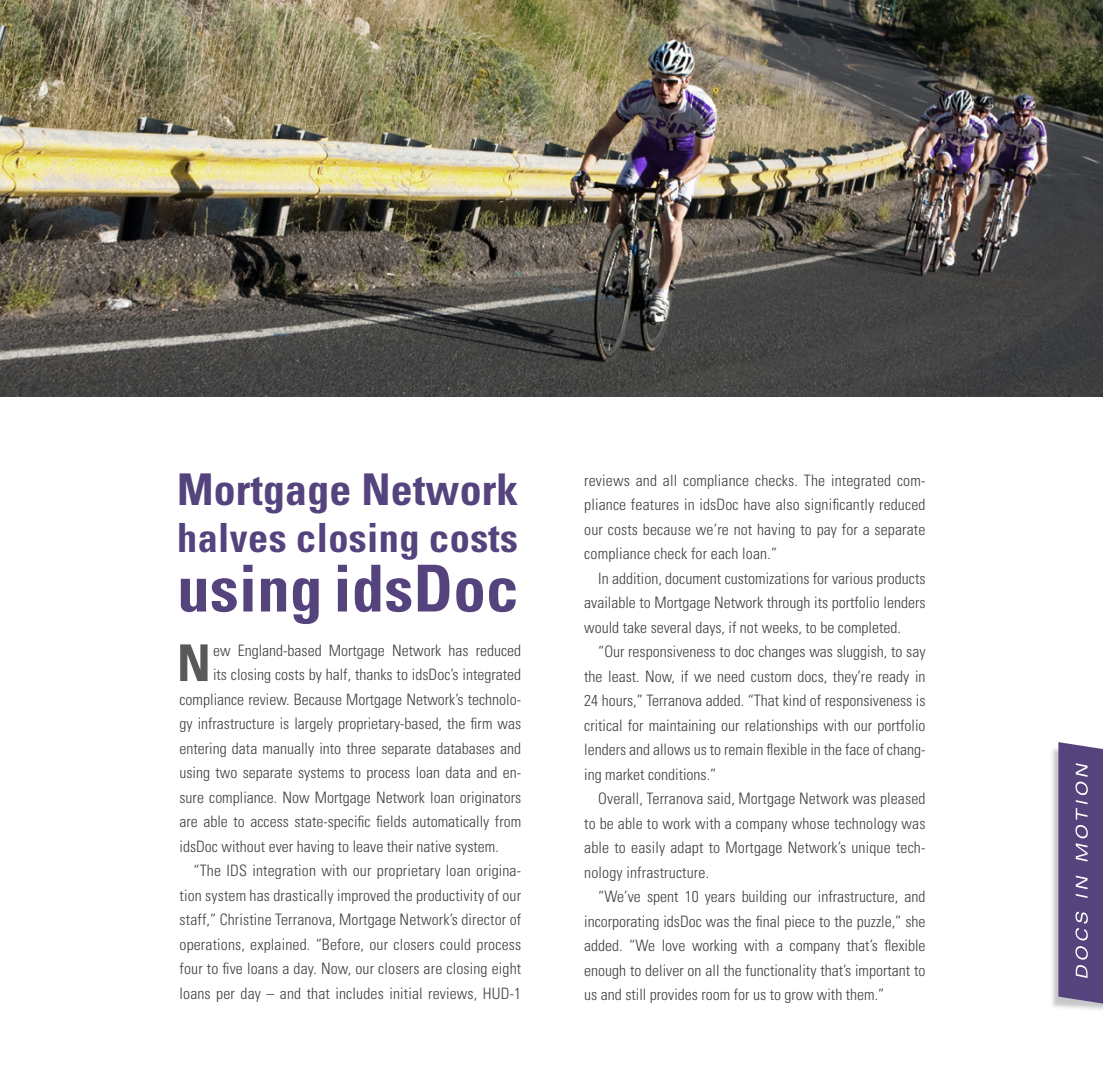
<style>
.page{position:relative;width:1103px;height:1071px;background:#fff}
.page>*{position:absolute;margin:0;border:0;box-sizing:border-box;transform-origin:0 0}
.t1{font:700 condensed 64.75px "Univers";letter-spacing:.005em;color:#55437e}
.t2{font:700 condensed 50.75px "Univers";color:#58595b}
.t3{font:700 condensed 43.75px "Univers";letter-spacing:.005em;color:#55437e}
.t4{font:700 condensed 40.25px "Univers";letter-spacing:.01em;color:#55437e}
.t5{font:300 condensed 15.75px/24.5px "Univers";color:#414042;text-align:justify}
</style>
<div class="page">
<img style="left:1052px;top:748px;width:50px;height:262px">
<svg style="left:1058px;top:742px;width:44px;height:262px"></svg>
<img style="left:0;top:0;width:1102px;height:397px">
<h3 class="t3" style="left:177px;top:462px;width:343px">Mortgage Network</h3>
<h3 class="t4" style="left:177px;top:513px;width:342px">halves closing costs</h3>
<h1 class="t1" style="left:177px;top:549px;width:343px">using idsDoc</h1>
<p class="t5" style="left:213px;top:638px;width:310px">ew England-based Mortgage Network has reduced</p>
<p class="t5" style="left:213px;top:662px;width:310px">its closing costs by half, thanks to idsDoc’s integrated</p>
<p class="t5" style="left:179px;top:687px;width:343px">compliance review. Because Mortgage Network’s technolo-</p>
<p class="t5" style="left:179px;top:711px;width:343px">gy infrastructure is largely proprietary-based, the firm was</p>
<p class="t5" style="left:179px;top:736px;width:343px">entering data manually into three separate databases and</p>
<p class="t5" style="left:179px;top:760px;width:343px">using two separate systems to process loan data and en-</p>
<p class="t5" style="left:179px;top:785px;width:343px">sure compliance. Now Mortgage Network loan originators</p>
<p class="t5" style="left:179px;top:809px;width:343px">are able to access state-specific fields automatically from</p>
<p class="t5" style="left:179px;top:834px;width:321px">idsDoc without ever having to leave their native system.</p>
<p class="t5" style="left:193px;top:858px;width:329px">“The IDS integration with our proprietary loan origina-</p>
<p class="t5" style="left:179px;top:883px;width:343px">tion system has drastically improved the productivity of our</p>
<p class="t5" style="left:179px;top:907px;width:343px">staff,” Christine Terranova, Mortgage Network’s director of</p>
<p class="t5" style="left:179px;top:932px;width:343px">operations, explained. “Before, our closers could process</p>
<p class="t5" style="left:179px;top:957px;width:343px">four to five loans a day. Now, our closers are closing eight</p>
<p class="t5" style="left:179px;top:981px;width:343px">loans per day – and that includes initial reviews, HUD-1</p>
<h2 class="t2" style="left:177px;top:632px;width:35px">N</h2>
<p class="t5" style="left:584px;top:468px;width:343px">reviews and all compliance checks. The integrated com&shy;pliance features in idsDoc have also significantly reduced our costs because we’re not having to pay for a separate compliance check for each loan.”</p>
<p class="t5" style="left:584px;top:566px;width:343px;text-indent:14px">In addition, document customizations for various products available to Mortgage Network through its portfolio lenders would take several days, if not weeks, to be completed.</p>
<p class="t5" style="left:584px;top:639px;width:343px;text-indent:14px">“Our responsiveness to doc changes was sluggish, to say the least. Now, if we need custom docs, they’re ready in 24 hours,” Terranova added. “That kind of responsiveness is critical for maintaining our relationships with our portfolio lenders and allows us to remain flexible in the face of chang&shy;ing market conditions.”</p>
<p class="t5" style="left:584px;top:787px;width:343px;text-indent:14px">Overall, Terranova said, Mortgage Network was pleased to be able to work with a company whose technology was able to easily adapt to Mortgage Network’s unique tech&shy;nology infrastructure.</p>
<p class="t5" style="left:584px;top:885px;width:343px;text-indent:14px">“We’ve spent 10 years building our infrastructure, and incorporating idsDoc was the final piece to the puzzle,” she added. “We love working with a company that’s flexible enough to deliver on all the functionality that’s important to us and still provides room for us to grow with them.”</p>
</div>
